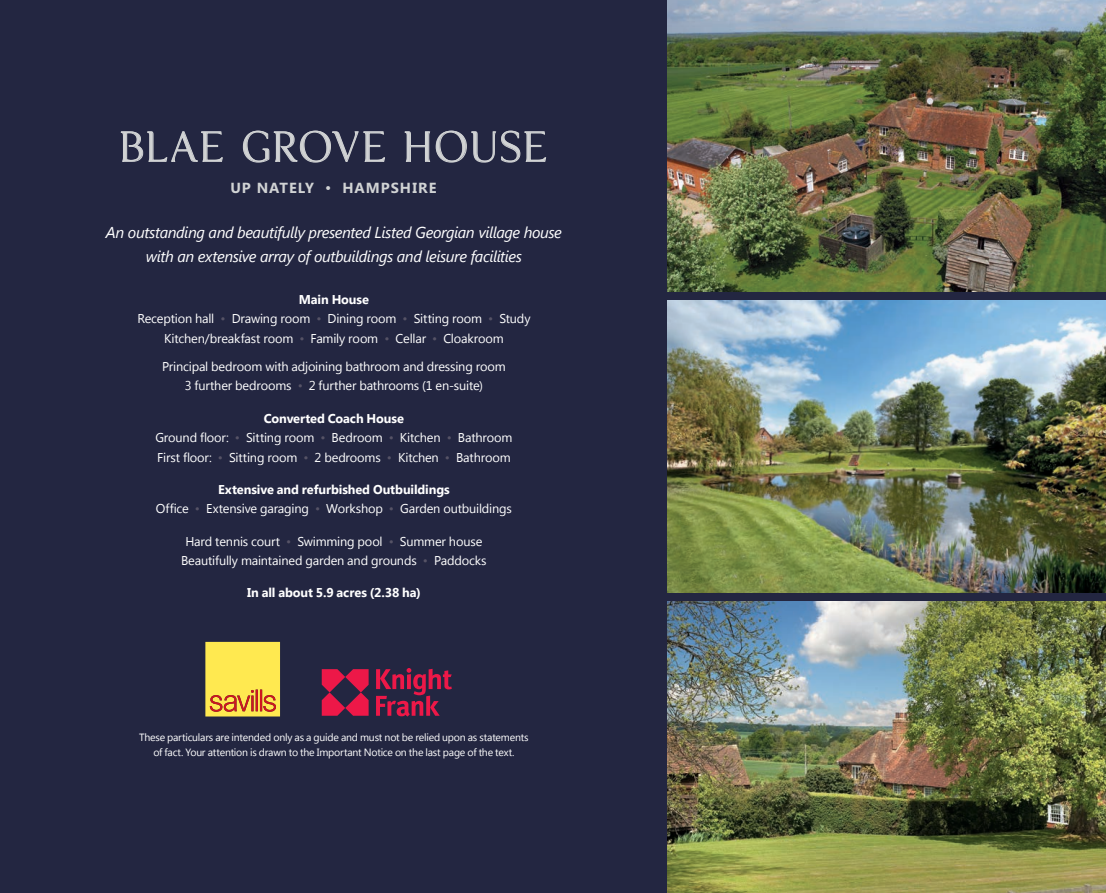
<style>
.page{position:relative;width:1106px;height:893px;background:#232641}
.page>*{position:absolute;margin:0;border:0;box-sizing:border-box;transform-origin:0 0}
.t1{font:37.35px "KF Display";letter-spacing:.03em;color:#d1d3d4}
.t2{font:italic 15.75px/24px "Segoe UI";letter-spacing:-.025em;color:#fff;text-align:center}
.t3{font:700 14.7px "Segoe UI";letter-spacing:.065em;color:#d1d3d4}
.t4{font:12.75px/19.5px "Segoe UI";letter-spacing:-.015em;color:#fff;text-align:center}
.t5{font:700 12.75px "Segoe UI";letter-spacing:-.01em;color:#fff}
.t6{font:10.5px/15px "Segoe UI";letter-spacing:-.02em;color:#fff;text-align:center}
.s1{font-weight:700}
.s2{color:#565366}
</style>
<div class="page">
<img style="left:668px;top:601px;width:438px;height:292px">
<img style="left:668px;top:0;width:438px;height:292px">
<img style="left:668px;top:301px;width:438px;height:291px">
<svg style="left:376px;top:668px;width:76px;height:48px"></svg>
<svg style="left:322px;top:669px;width:46px;height:47px"></svg>
<svg style="left:205px;top:642px;width:75px;height:74px;background:#f6d34b"></svg>
<svg style="left:120px;top:131px;width:103px;height:31px"></svg>
<svg style="left:243px;top:130px;width:142px;height:33px"></svg>
<svg style="left:404px;top:130px;width:142px;height:33px"></svg>
<h1 class="t1" style="left:119px;top:125px;width:428px">BLAE GROVE HOUSE</h1>
<p class="t3" style="left:230px;top:177px;width:208px">UP NATELY • HAMPSHIRE</p>
<p class="t2" style="left:106px;top:219px;width:457px">An outstanding and beautifully presented Listed Georgian village house with an extensive array of outbuildings and leisure facilities</p>
<p class="t4" style="left:137px;top:289px;width:395px"><span class="s1">Main House<br></span>Reception hall <span class="s2">•</span> Drawing room <span class="s2">•</span> Dining room <span class="s2">•</span> Sitting room <span class="s2">•</span> Study<br>Kitchen/breakfast room <span class="s2">•</span> Family room <span class="s2">•</span> Cellar <span class="s2">•</span> Cloakroom</p>
<p class="t4" style="left:162px;top:356px;width:345px">Principal bedroom with adjoining bathroom and dressing room<br>3 further bedrooms <span class="s2">•</span> 2 further bathrooms (1 en-suite)</p>
<p class="t4" style="left:155px;top:408px;width:358px"><span class="s1">Converted Coach House<br></span>Ground floor: <span class="s2">•</span> Sitting room <span class="s2">•</span> Bedroom <span class="s2">•</span> Kitchen <span class="s2">•</span> Bathroom<br>First floor: <span class="s2">•</span> Sitting room <span class="s2">•</span> 2 bedrooms <span class="s2">•</span> Kitchen <span class="s2">•</span> Bathroom</p>
<p class="t4" style="left:156px;top:479px;width:357px"><span class="s1">Extensive and refurbished Outbuildings<br></span>Office <span class="s2">•</span> Extensive garaging <span class="s2">•</span> Workshop <span class="s2">•</span> Garden outbuildings</p>
<p class="t4" style="left:181px;top:531px;width:307px">Hard tennis court <span class="s2">•</span> Swimming pool <span class="s2">•</span> Summer house<br>Beautifully maintained garden and grounds <span class="s2">•</span> Paddocks</p>
<p class="t5" style="left:247px;top:584px;width:175px">In all about 5.9 acres (2.38 ha)</p>
<p class="t6" style="left:139px;top:730px;width:391px">These particulars are intended only as a guide and must not be relied upon as statements of fact. Your attention is drawn to the Important Notice on the last page of the text.</p>
</div>
